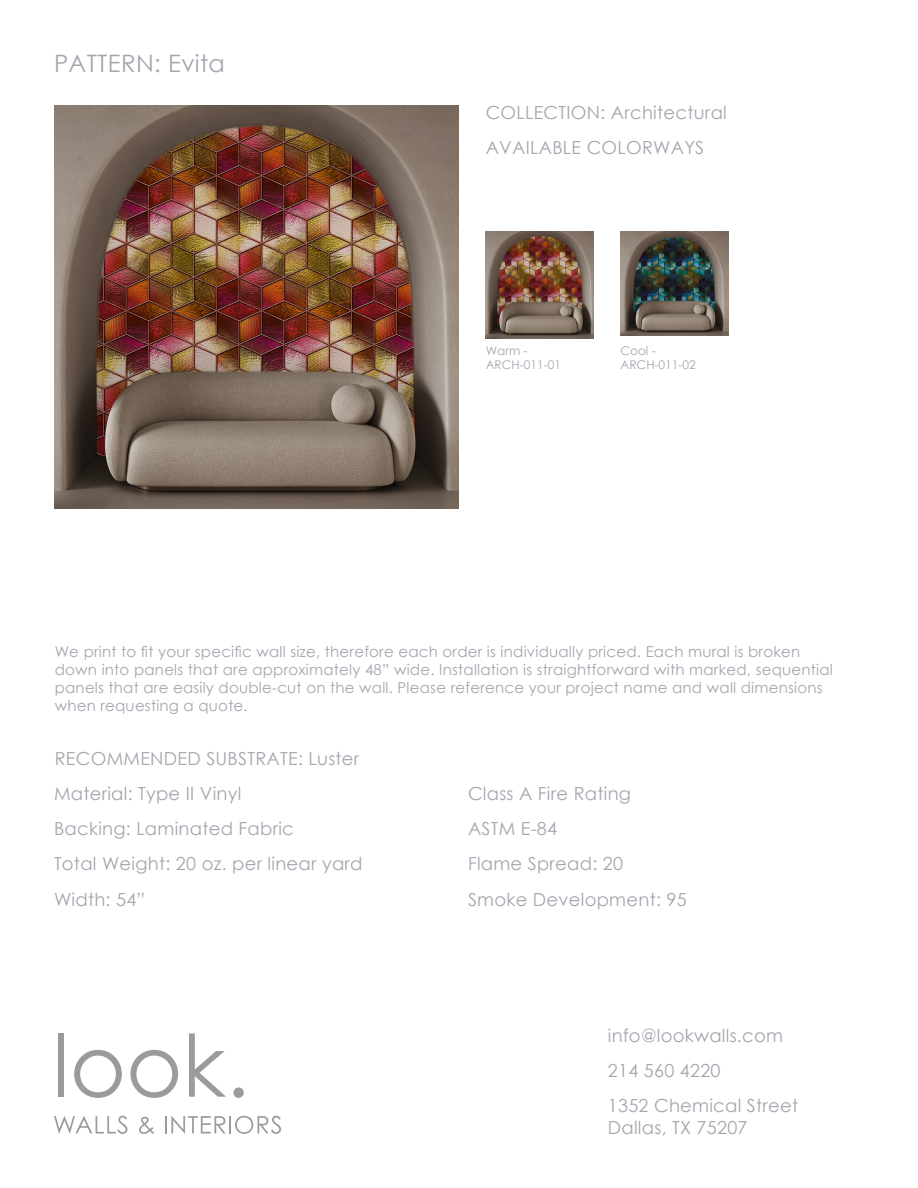
<style>
.page{position:relative;width:918px;height:1188px;background:#fff}
.page>*{position:absolute;margin:0;border:0;box-sizing:border-box;transform-origin:0 0}
.t1{font:24px "Century Gothic";letter-spacing:.015em;color:#a2a7ae}
.t2{font:18px/21.6px "Century Gothic";letter-spacing:.015em;color:#a2a7ae}
.t3{font:15px/18px "Century Gothic";letter-spacing:.015em;color:#a2a7ae}
.t4{font:12px/14.4px "Century Gothic";color:#a2a7ae}
</style>
<div class="page">
<img style="left:54px;top:106px;width:405px;height:403px">
<img style="left:486px;top:231px;width:108px;height:108px">
<img style="left:620px;top:231px;width:108px;height:104px">
<div style="left:58px;top:1033px;width:6px;height:64px;background:#9c9b9b"></div>
<svg style="left:74px;top:1050px;width:48px;height:48px"></svg>
<svg style="left:130px;top:1050px;width:48px;height:48px"></svg>
<svg style="left:189px;top:1033px;width:37px;height:64px"></svg>
<svg style="left:233px;top:1087px;width:11px;height:11px"></svg>
<svg style="left:54px;top:1116px;width:74px;height:18px"></svg>
<svg style="left:139px;top:1117px;width:16px;height:17px"></svg>
<svg style="left:165px;top:1116px;width:116px;height:18px"></svg>
<p class="t1" style="left:54px;top:47px;width:173px">PATTERN: Evita</p>
<p class="t2" style="left:486px;top:102px;width:243px">COLLECTION: Architectural</p>
<p class="t2" style="left:486px;top:137px;width:220px">AVAILABLE COLORWAYS</p>
<p class="t4" style="left:486px;top:343px;width:77px">Warm -<br>ARCH-011-01</p>
<p class="t4" style="left:620px;top:343px;width:77px">Cool -<br>ARCH-011-02</p>
<p class="t3" style="left:55px;top:643px;width:780px">We print to fit your specific wall size, therefore each order is individually priced. Each mural is broken down into panels that are approximately 48” wide. Installation is straightforward with marked, sequential panels that are easily double-cut on the wall. Please reference your project name and wall dimensions when requesting a quote.</p>
<p class="t2" style="left:55px;top:748px;width:306px">RECOMMENDED SUBSTRATE: Luster</p>
<p class="t2" style="left:54px;top:783px;width:189px">Material: Type II Vinyl</p>
<p class="t2" style="left:54px;top:818px;width:241px">Backing: Laminated Fabric</p>
<p class="t2" style="left:54px;top:853px;width:310px">Total Weight: 20 oz. per linear yard</p>
<p class="t2" style="left:54px;top:888px;width:93px">Width: 54”</p>
<p class="t2" style="left:468px;top:783px;width:165px">Class A Fire Rating</p>
<p class="t2" style="left:468px;top:818px;width:91px">ASTM E-84</p>
<p class="t2" style="left:468px;top:853px;width:157px">Flame Spread: 20</p>
<p class="t2" style="left:468px;top:888px;width:220px">Smoke Development: 95</p>
<p class="t2" style="left:608px;top:1025px;width:177px">info@lookwalls.com</p>
<p class="t2" style="left:608px;top:1060px;width:114px">214 560 4220</p>
<p class="t2" style="left:608px;top:1095px;width:192px">1352 Chemical Street<br>Dallas, TX 75207</p>
</div>
